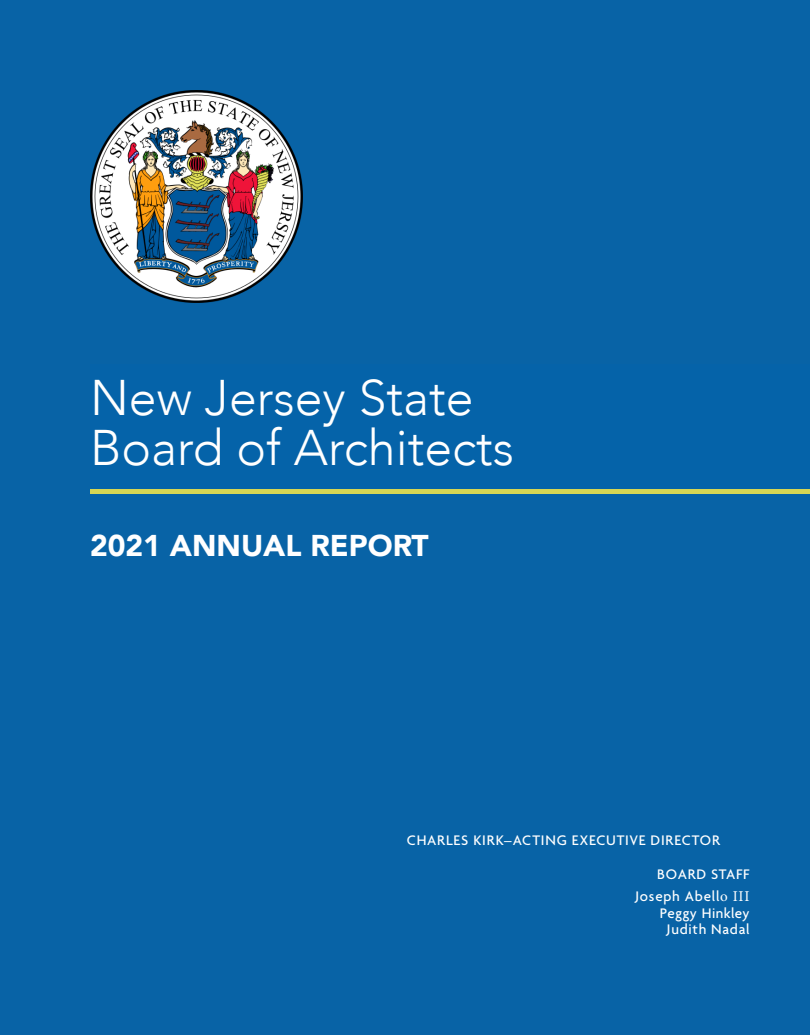
<style>
.page{position:relative;width:810px;height:1035px;background:#0863a6}
.page>*{position:absolute;margin:0;border:0;box-sizing:border-box;transform-origin:0 0}
.t1{font:300 50px/50px "Avenir";color:#fff}
.t2{font:900 30px "Avenir";color:#fff}
.t3{font:500 15px/22.5px "Agenda";letter-spacing:.05em;color:#fff;text-align:right}
.t4{font:500 15px/15.9px "Agenda";letter-spacing:.025em;color:#fff;text-align:center}
.s1{font-family:"Minion Pro";font-weight:400}
</style>
<div class="page">
<img style="left:90px;top:90px;width:213px;height:213px">
<hr style="left:90px;top:490px;width:720px;height:4px;background:#d7d653">
<h1 class="t1" style="left:90px;top:373px;width:426px">New Jersey State<br>Board of Architects</h1>
<h2 class="t2" style="left:90px;top:520px;width:340px">2021 ANNUAL REPORT</h2>
<p class="t3" style="left:407px;top:830px;width:315px">CHARLES KIRK–ACTING EXECUTIVE DIRECTOR</p>
<p class="t3" style="left:636px;top:864px;width:116px">BOARD STAFF<br>Joseph Abell<span class="s1">o III</span></p>
<p class="t4" style="left:660px;top:906px;width:91px">Peggy Hinkley<br>Judith Nadal</p>
</div>
